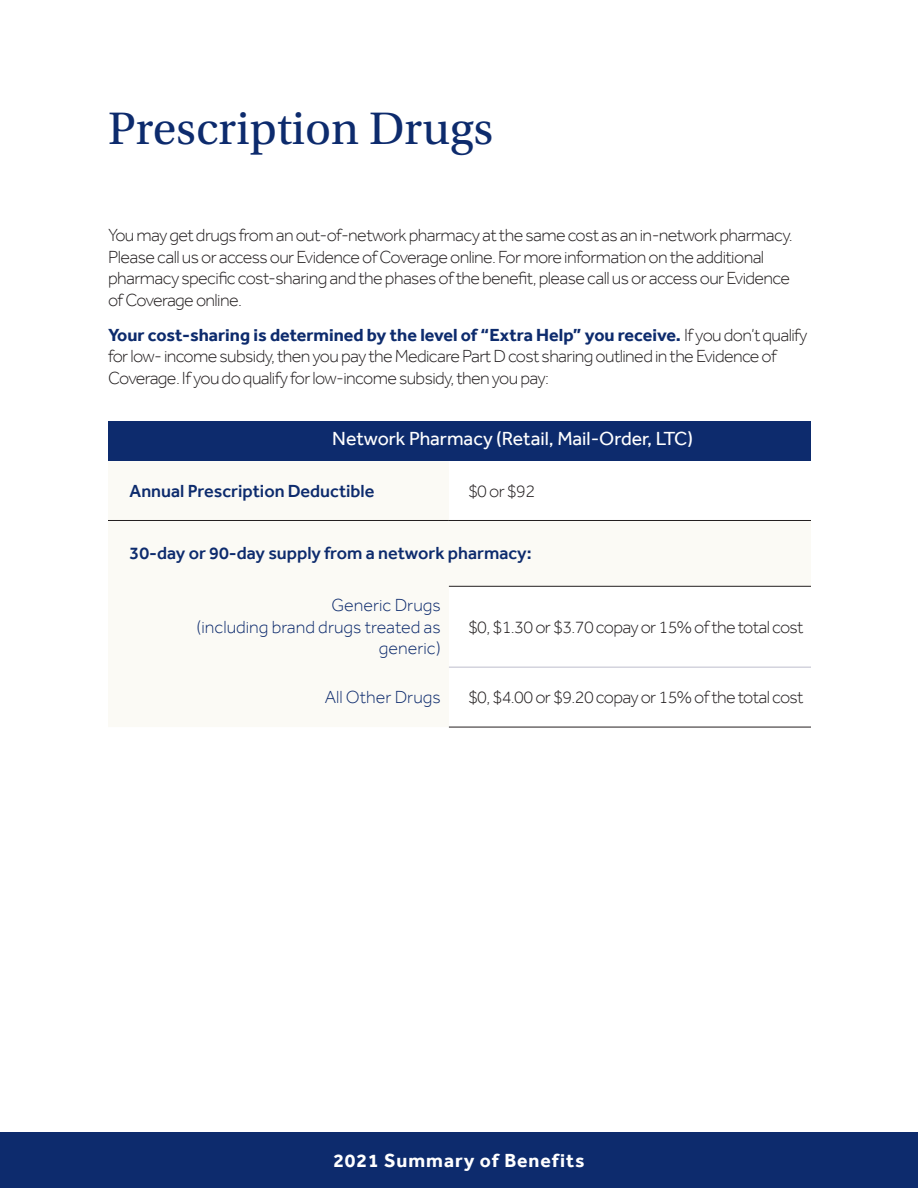
<style>
.page{position:relative;width:918px;height:1188px;background:#fff}
.page>*{position:absolute;margin:0;border:0;box-sizing:border-box;transform-origin:0 0}
.t1{font:48px "Utopia Std";color:#0d2b6d}
.t2{font:19.5px "Effra";color:#fff}
.t3{font:700 19.5px "Effra";letter-spacing:.05em;color:#fff}
.t4{font:300 18px/21.6px "Effra";letter-spacing:-.035em;color:#231f20}
.t5{font:500 18px "Effra";color:#0d2b6d}
.t6{font:300 18px/21.6px "Effra";color:#0d2b6d;text-align:right}
.s1{font-weight:700;color:#0d2b6d}
</style>
<div class="page">
<div style="left:0;top:1133px;width:918px;height:55px;background:#0d2b6d"></div>
<div style="left:108px;top:422px;width:809px;height:39px;background:#0d2b6d"></div>
<svg style="left:108px;top:519px;width:703px;height:208px;fill:#fbfaf5"></svg>
<hr style="left:108px;top:520px;width:341px;height:1px;background:#231f20">
<hr style="left:449px;top:520px;width:468px;height:1px;background:#231f20">
<hr style="left:449px;top:586px;width:468px;height:1px;background:#231f20">
<hr style="left:449px;top:667px;width:468px;height:1px;background:#bdbdcc">
<hr style="left:449px;top:727px;width:468px;height:1px;background:#231f20">
<div style="left:812px;top:229px;width:106px;height:728px;background:#fff"></div>
<h2 class="t1" style="left:108px;top:103px;width:387px">Prescription Drugs</h2>
<p class="t4" style="left:108px;top:224px;width:686px">You may get drugs from an out-of-network pharmacy at the same cost as an in-network pharmacy.<br>Please call us or access our Evidence of Coverage online. For more information on the additional pharmacy specific cost-sharing and the phases of the benefit, please call us or access our Evidence of Coverage online.</p>
<p class="t4" style="left:108px;top:324px;width:701px"><span class="s1">Your cost-sharing is determined by the level of “Extra Help” you receive.</span> If you don’t qualify for low- income subsidy, then you pay the Medicare Part D cost sharing outlined in the Evidence of<br>Coverage. If you do qualify for low-income subsidy, then you pay:</p>
<h3 class="t2" style="left:332px;top:426px;width:362px">Network Pharmacy (Retail, Mail-Order, LTC)</h3>
<h4 class="t5" style="left:130px;top:480px;width:246px">Annual Prescription Deductible</h4>
<p class="t4" style="left:468px;top:480px;width:69px">$0 or $92</p>
<h4 class="t5" style="left:130px;top:543px;width:404px">30-day or 90-day supply from a network pharmacy:</h4>
<p class="t6" style="left:196px;top:594px;width:246px">Generic Drugs<br>(including brand drugs treated as generic)</p>
<p class="t4" style="left:468px;top:616px;width:337px">$0, $1.30 or $3.70 copay or 15% of the total cost</p>
<p class="t6" style="left:325px;top:686px;width:118px">All Other Drugs</p>
<p class="t4" style="left:468px;top:686px;width:337px">$0, $4.00 or $9.20 copay or 15% of the total cost</p>
<p class="t3" style="left:333px;top:1149px;width:253px">2021 Summary of Benefits</p>
</div>
